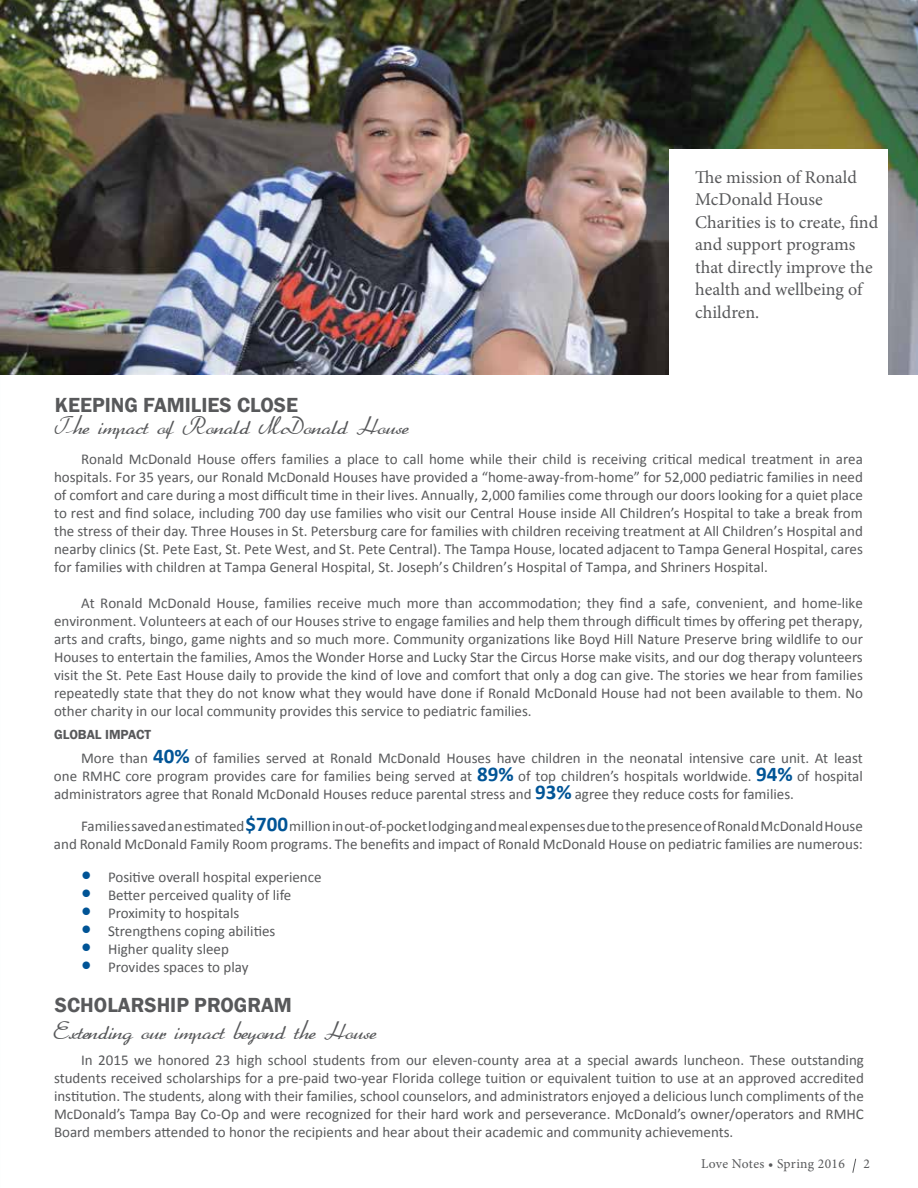
<style>
.page{position:relative;width:918px;height:1188px;background:#fff}
.page>*{position:absolute;margin:0;border:0;box-sizing:border-box;transform-origin:0 0}
.t1{font:600 21px "Franklin Gothic";color:#58595b}
.t2{font:18px/22.5px "Minion Pro";letter-spacing:-.005em;color:#58595b}
.t3{font:18px "Better Heather";color:#58595b}
.t4{font:15px/18px "Calibri";color:#58595b;text-align:justify}
.t5{font:13.5px "Minion Pro";letter-spacing:.02em;color:#58595b}
.t6{font:600 13.5px "Franklin Gothic";color:#58595b}
.s1{font-weight:700;font-size:21px;color:#005496}
</style>
<div class="page">
<svg style="left:852px;top:1158px;width:5px;height:15px"></svg>
<img style="left:0;top:0;width:918px;height:374px">
<div style="left:670px;top:150px;width:218px;height:225px;background:#fff"></div>
<h1 class="t1" style="left:55px;top:392px;width:245px">KEEPING FAMILIES CLOSE</h1>
<p class="t3" style="left:55px;top:412px;width:355px">The impact of Ronald McDonald House</p>
<p class="t2" style="left:695px;top:166px;width:185px">The mission of Ronald<br>McDonald House<br>Charities is to create, find and support programs that directly improve the health and wellbeing of children.</p>
<p class="t4" style="left:54px;top:449px;width:810px;text-indent:27px">Ronald McDonald House offers families a place to call home while their child is receiving critical medical treatment in area hospitals. For 35 years, our Ronald McDonald Houses have provided a “home-away-from-home” for 52,000 pediatric families in need of comfort and care during a most difficult time in their lives. Annually, 2,000 families come through our doors looking for a quiet place to rest and find solace, including 700 day use families who visit our Central House inside All Children’s Hospital to take a break from the stress of their day. Three Houses in St. Petersburg care for families with children receiving treatment at All Children’s Hospital and nearby clinics (St. Pete East, St. Pete West, and St. Pete Central). The Tampa House, located adjacent to Tampa General Hospital, cares for families with children at Tampa General Hospital, St. Joseph’s Children’s Hospital of Tampa, and Shriners Hospital.</p>
<p class="t4" style="left:54px;top:593px;width:810px;text-indent:27px">At Ronald McDonald House, families receive much more than accommodation; they find a safe, convenient, and home-like environment. Volunteers at each of our Houses strive to engage families and help them through difficult times by offering pet therapy, arts and crafts, bingo, game nights and so much more. Community organizations like Boyd Hill Nature Preserve bring wildlife to our Houses to entertain the families, Amos the Wonder Horse and Lucky Star the Circus Horse make visits, and our dog therapy volunteers visit the St. Pete East House daily to provide the kind of love and comfort that only a dog can give. The stories we hear from families repeatedly state that they do not know what they would have done if Ronald McDonald House had not been available to them. No other charity in our local community provides this service to pediatric families.</p>
<p class="t6" style="left:54px;top:726px;width:60px">GLOBALIMPAC</p>
<p class="t6" style="left:145px;top:726px;width:8px">T</p>
<p class="t4" style="left:54px;top:749px;width:810px;text-indent:27px">More than <span class="s1">40%</span> of families served at Ronald McDonald Houses have children in the neonatal intensive care unit. At least one RMHC core program provides care for families being served at <span class="s1">89%</span> of top children’s hospitals worldwide. <span class="s1">94%</span> of hospital administrators agree that Ronald McDonald Houses reduce parental stress and <span class="s1">93%</span> agree they reduce costs for families.</p>
<p class="t4" style="left:54px;top:817px;width:810px;text-align:right">Families saved an estimated<span class="s1">$700</span>million in out-of-pocket lodging and meal expenses due to the presence of Ronald McDonald House<br>and Ronald McDonald Family Room programs. The benefits and impact of Ronald McDonald House on pediatric families are numerous:</p>
<p class="t4" style="left:81px;top:868px;width:242px"><span class="s1">•</span> Positive overall hospital experience</p>
<p class="t4" style="left:81px;top:886px;width:212px"><span class="s1">•</span> Better perceived quality of life</p>
<p class="t4" style="left:81px;top:904px;width:160px"><span class="s1">•</span> Proximity to hospitals</p>
<p class="t4" style="left:81px;top:922px;width:196px"><span class="s1">•</span> Strengthens coping abilities</p>
<p class="t4" style="left:81px;top:940px;width:149px"><span class="s1">•</span> Higher quality sleep</p>
<p class="t4" style="left:81px;top:958px;width:169px"><span class="s1">•</span> Provides spaces to play</p>
<h1 class="t1" style="left:55px;top:992px;width:239px">SCHOLARSHIP PROGRAM</h1>
<p class="t3" style="left:54px;top:1018px;width:324px">Extending our impact beyond the House</p>
<p class="t4" style="left:54px;top:1051px;width:811px;text-indent:27px">In 2015 we honored 23 high school students from our eleven-county area at a special awards luncheon. These outstanding students received scholarships for a pre-paid two-year Florida college tuition or equivalent tuition to use at an approved accredited institution. The students, along with their families, school counselors, and administrators enjoyed a delicious lunch compliments of the McDonald’s Tampa Bay Co-Op and were recognized for their hard work and perseverance. McDonald’s owner/operators and RMHC Board members attended to honor the recipients and hear about their academic and community achievements.</p>
<p class="t5" style="left:701px;top:1154px;width:145px">Love Notes • Spring 2016</p>
<p class="t5" style="left:864px;top:1154px;width:8px">2</p>
</div>
